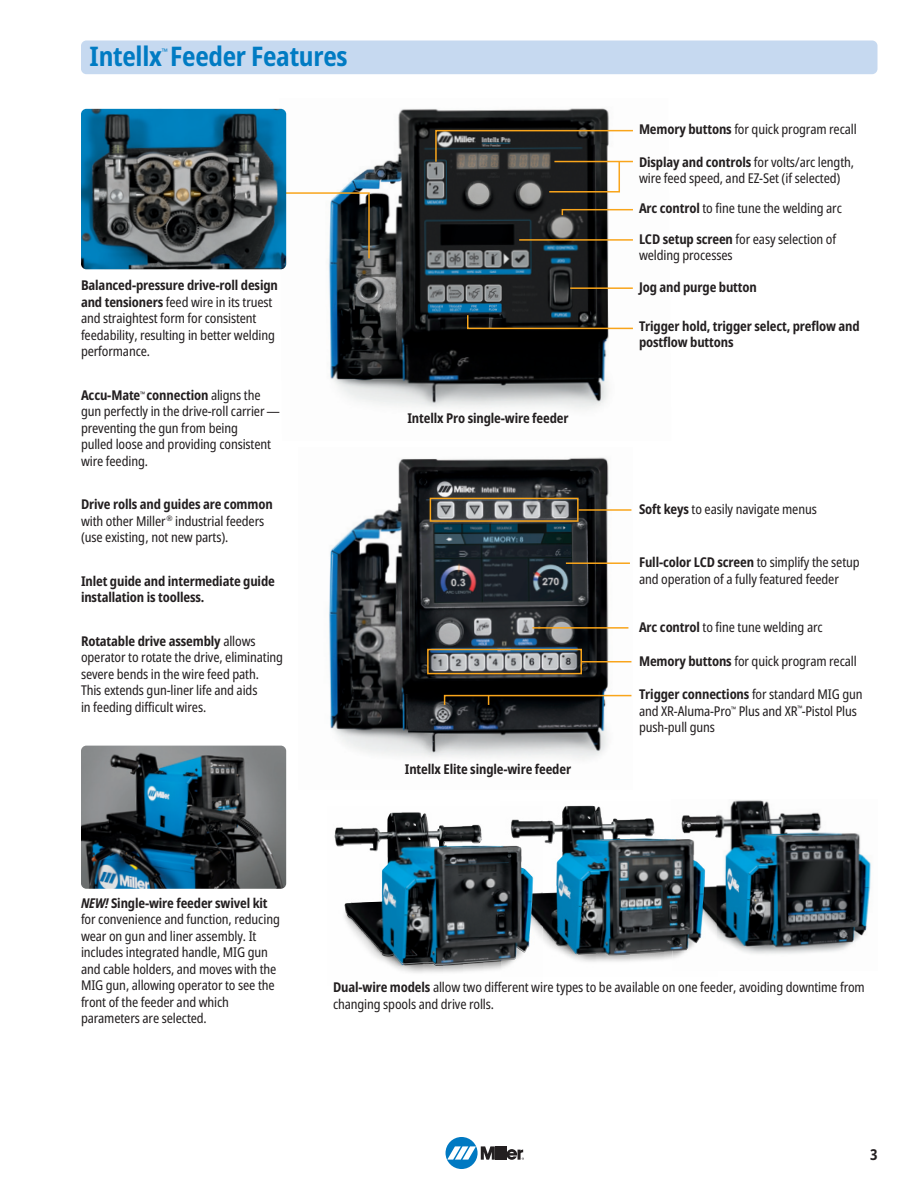
<style>
.page{position:relative;width:918px;height:1188px;background:#fff}
.page>*{position:absolute;margin:0;border:0;box-sizing:border-box;transform-origin:0 0}
.t1{font:700 27px "Noto Sans Condensed";letter-spacing:-.01em;color:#007bc3}
.t2{font:700 15px "Noto Sans Condensed";color:#231f20}
.t3{font:13.5px/16.5px "Noto Sans Condensed";letter-spacing:-.01em;color:#231f20}
.t4{font:700 13.5px/16.5px "Noto Sans Condensed";letter-spacing:-.01em;color:#231f20}
.t5{font:9px "Noto Sans Condensed";color:#007bc3}
.s1{font-weight:700}
.s2{font-weight:700;font-style:italic}
</style>
<div class="page">
<img style="left:717px;top:800px;width:154px;height:154px">
<img style="left:279px;top:108px;width:330px;height:302px">
<img style="left:329px;top:457px;width:303px;height:303px">
<div style="left:446px;top:1137px;width:32px;height:32px;background:#0079c2;border-radius:50%"></div>
<hr style="left:499px;top:1146px;width:3px;height:14px;background:#231f20">
<hr style="left:503px;top:1146px;width:3px;height:14px;background:#231f20">
<svg style="left:447px;top:1146px;width:52px;height:14px"></svg>
<svg style="left:506px;top:1149px;width:18px;height:11px"></svg>
<div style="left:81px;top:40px;width:797px;height:34px;background:#c6d9f0;border-radius:5px"></div>
<svg style="left:286px;top:192px;width:85px;height:68px"></svg>
<img style="left:81px;top:109px;width:205px;height:160px;border-radius:5px">
<hr style="left:519px;top:239px;width:114px;height:2px;background:#f9a51b">
<hr style="left:579px;top:509px;width:52px;height:2px;background:#f9a51b">
<hr style="left:566px;top:562px;width:64px;height:2px;background:#f9a51b">
<hr style="left:532px;top:627px;width:96px;height:2px;background:#f9a51b">
<svg style="left:561px;top:208px;width:72px;height:9px"></svg>
<svg style="left:466px;top:314px;width:167px;height:16px;background:#4a4539"></svg>
<svg style="left:434px;top:129px;width:199px;height:64px;background:#55524c"></svg>
<hr style="left:570px;top:287px;width:63px;height:2px;background:#f9a51b">
<img style="left:81px;top:746px;width:205px;height:143px;border-radius:5px">
<img style="left:334px;top:812px;width:166px;height:161px">
<img style="left:671px;top:811px;width:46px;height:150px">
<img style="left:501px;top:965px;width:11px;height:6px">
<img style="left:533px;top:806px;width:171px;height:149px">
<img style="left:335px;top:813px;width:198px;height:152px">
<div style="left:430px;top:498px;width:149px;height:24px;border:2px solid #f9a51b"></div>
<hr style="left:581px;top:661px;width:50px;height:1px;background:#f9a51b">
<div style="left:427px;top:649px;width:155px;height:25px;border:2px solid #f9a51b"></div>
<svg style="left:443px;top:694px;width:189px;height:12px;background:#453c2b"></svg>
<p class="t1" style="left:90px;top:37px;width:260px">Intellx Feeder Features</p>
<p class="t5" style="left:162px;top:46px;width:8px">™</p>
<p class="t3" style="left:81px;top:277px;width:199px"><span class="s1">Balanced-pressure drive-roll design and tensioners</span> feed wire in its truest and straightest form for consistent feedability, resulting in better welding performance.</p>
<p class="t3" style="left:81px;top:386px;width:200px"><span class="s1">Accu-Mate</span><sup>™</sup> <span class="s1">connection</span> aligns the gun perfectly in the drive-roll carrier — preventing the gun from being<br>pulled loose and providing consistent wire feeding.</p>
<p class="t3" style="left:81px;top:496px;width:193px"><span class="s1">Drive rolls and guides are common </span>with other Miller<sup>®</sup> industrial feeders (use existing, not new parts).</p>
<p class="t4" style="left:81px;top:572px;width:195px">Inlet guide and intermediate guide installation is toolless.</p>
<p class="t3" style="left:81px;top:632px;width:204px"><span class="s1">Rotatable drive assembly</span> allows operator to rotate the drive, eliminating severe bends in the wire feed path.<br>This extends gun-liner life and aids<br>in feeding difficult wires.</p>
<p class="t4" style="left:407px;top:410px;width:163px">Intellx Pro single-wire feeder</p>
<p class="t4" style="left:405px;top:761px;width:168px">Intellx Elite single-wire feeder</p>
<p class="t3" style="left:639px;top:121px;width:219px"><span class="s1">Memory buttons</span> for quick program recall</p>
<p class="t3" style="left:639px;top:153px;width:217px"><span class="s1">Display and controls</span> for volts/arc length, wire feed speed, and EZ-Set (if selected)</p>
<p class="t3" style="left:639px;top:200px;width:204px"><span class="s1">Arc control</span> to fine tune the welding arc</p>
<p class="t3" style="left:639px;top:230px;width:199px"><span class="s1">LCD setup screen</span> for easy selection of welding processes</p>
<p class="t4" style="left:639px;top:279px;width:119px">Jog and purge button</p>
<p class="t4" style="left:639px;top:317px;width:222px">Trigger hold, trigger select, preflow and postflow buttons</p>
<p class="t3" style="left:639px;top:500px;width:179px"><span class="s1">Soft keys</span> to easily navigate menus</p>
<p class="t3" style="left:639px;top:554px;width:222px"><span class="s1">Full-color LCD screen</span> to simplify the setup and operation of a fully featured feeder</p>
<p class="t3" style="left:639px;top:618px;width:185px"><span class="s1">Arc control</span> to fine tune welding arc</p>
<p class="t3" style="left:639px;top:652px;width:219px"><span class="s1">Memory buttons</span> for quick program recall</p>
<p class="t3" style="left:639px;top:686px;width:225px"><span class="s1">Trigger connections</span> for standard MIG gun and XR-Aluma-Pro<sup>™</sup> Plus and XR<sup>™</sup>-Pistol Plus push-pull guns</p>
<p class="t3" style="left:81px;top:894px;width:200px"><span class="s2">NEW!</span> <span class="s1">Single-wire feeder swivel kit </span>for convenience and function, reducing wear on gun and liner assembly. It includes integrated handle, MIG gun and cable holders, and moves with the MIG gun, allowing operator to see the front of the feeder and which parameters are selected.</p>
<p class="t3" style="left:333px;top:979px;width:533px"><span class="s1">Dual-wire models</span> allow two different wire types to be available on one feeder, avoiding downtime from changing spools and drive rolls.</p>
<p class="t2" style="left:870px;top:1144px;width:9px">3</p>
</div>
